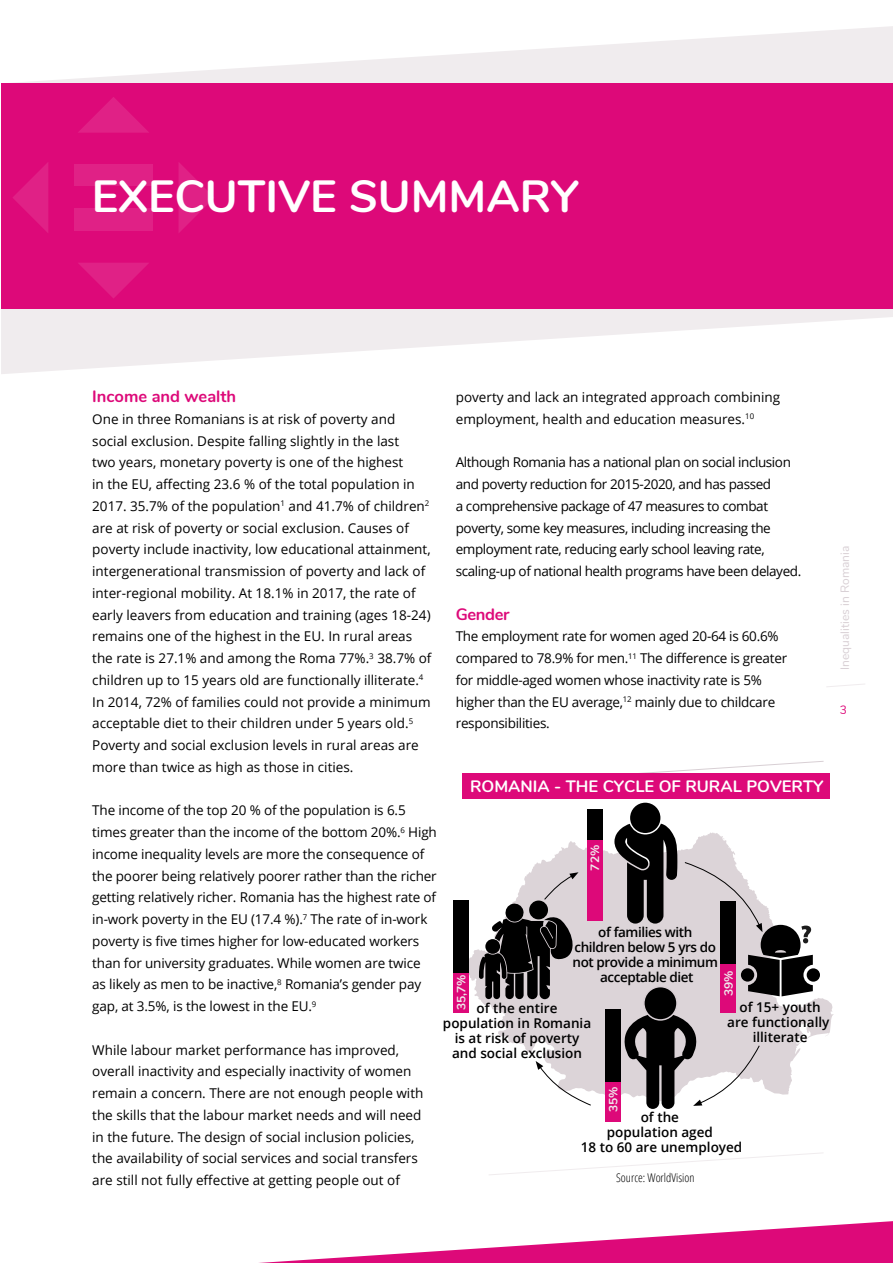
<style>
.page{position:relative;width:893px;height:1263px;background:#fff}
.page>*{position:absolute;margin:0;border:0;box-sizing:border-box;transform-origin:0 0}
.t1{font:700 45px "Nunito";color:#fff}
.t2{font:700 16.5px "Nunito";color:#fff}
.t3{font:700 16.5px "Nunito";color:#dd0979}
.Default{font:13.5px/21.8px "Open Sans";color:#000}
.Default-2{font:13.5px/21.8px "Open Sans";letter-spacing:-.03em;color:#000}
.Default-3{font:13.5px/21.8px "Open Sans";letter-spacing:-.02em;color:#000}
.t4{font:600 13.5px/15px "Open Sans";color:#000;text-align:center}
.t5{font:600 13.5px/15px "Open Sans";letter-spacing:-.03em;color:#000;text-align:center}
.t6{font:12px "Nunito";color:#d8cfd4}
.t7{font:300 condensed 12px "Open Sans";color:#000}
.t8{font:700 12px "Nunito";color:#f0ecee}
.t9{font:12px "Nunito";color:#dd0979}
</style>
<div class="page">
<svg style="left:827px;top:684px;width:38px;height:3px"></svg>
<svg style="left:259px;top:1221px;width:634px;height:42px"></svg>
<svg style="left:1px;top:26px;width:892px;height:348px;fill:#f0ecee"></svg>
<div style="left:1px;top:84px;width:892px;height:225px;background:#dd0979"></div>
<svg style="left:13px;top:162px;width:35px;height:71px"></svg>
<svg style="left:78px;top:97px;width:71px;height:36px"></svg>
<svg style="left:78px;top:163px;width:136px;height:135px"></svg>
<div style="left:74px;top:164px;width:78px;height:22px;background:#e02186"></div>
<div style="left:74px;top:209px;width:78px;height:22px;background:#e02186"></div>
<svg style="left:454px;top:832px;width:380px;height:263px"></svg>
<svg style="left:641px;top:761px;width:183px;height:12px"></svg>
<svg style="left:489px;top:1152px;width:334px;height:23px"></svg>
<div style="left:462px;top:773px;width:367px;height:25px;background:#dd0979"></div>
<div style="left:453px;top:900px;width:15px;height:112px;background:#000"></div>
<div style="left:605px;top:1009px;width:15px;height:112px;background:#000"></div>
<div style="left:587px;top:809px;width:15px;height:112px;background:#000"></div>
<div style="left:453px;top:973px;width:15px;height:39px;background:#dd0979"></div>
<div style="left:605px;top:1082px;width:15px;height:39px;background:#dd0979"></div>
<div style="left:587px;top:840px;width:15px;height:81px;background:#dd0979"></div>
<div style="left:630px;top:803px;width:30px;height:30px;background:#000;border-radius:50%"></div>
<div style="left:807px;top:968px;width:13px;height:14px;background:#000;border-radius:50%"></div>
<svg style="left:536px;top:1061px;width:55px;height:44px"></svg>
<svg style="left:614px;top:824px;width:199px;height:285px"></svg>
<svg style="left:479px;top:872px;width:99px;height:127px"></svg>
<div style="left:485px;top:939px;width:15px;height:15px;background:#000;border-radius:50%"></div>
<p class="t1" style="left:92px;top:163px;width:488px">EXECUTIVE SUMMARY</p>
<p class="t3" style="left:92px;top:384px;width:146px">Income and wealth</p>
<p class="Default" style="left:92px;top:408px;width:341px">One in three Romanians is at risk of poverty and social exclusion. Despite falling slightly in the last<br>two years, monetary poverty is one of the highest<br>in the EU, affecting 23.6 % of the total population in 2017. 35.7% of the population<sup>1</sup> and 41.7% of children<sup>2 </sup>are at risk of poverty or social exclusion. Causes of poverty include inactivity, low educational attainment, intergenerational transmission of poverty and lack of inter-regional mobility. At 18.1% in 2017, the rate of early leavers from education and training (ages 18-24) remains one of the highest in the EU. In rural areas the rate is 27.1% and among the Roma 77%.<sup>3</sup> 38.7% of children up to 15 years old are functionally illiterate.<sup>4<br></sup>In 2014, 72% of families could not provide a minimum acceptable diet to their children under 5 years old.<sup>5<br></sup>Poverty and social exclusion levels in rural areas are more than twice as high as those in cities.</p>
<p class="Default" style="left:92px;top:799px;width:346px">The income of the top 20 % of the population is 6.5 times greater than the income of the bottom 20%.<sup>6</sup> High income inequality levels are more the consequence of the poorer being relatively poorer rather than the richer getting relatively richer. Romania has the highest rate of in-work poverty in the EU (17.4 %).<sup>7</sup> The rate of in-work poverty is five times higher for low-educated workers than for university graduates. While women are twice as likely as men to be inactive,<sup>8</sup> Romania’s gender pay gap, at 3.5%, is the lowest in the EU.<sup>9</sup></p>
<p class="Default" style="left:92px;top:1038px;width:333px">While labour market performance has improved, overall inactivity and especially inactivity of women remain a concern. There are not enough people with the skills that the labour market needs and will need in the future. The design of social inclusion policies, the availability of social services and social transfers are still not fully effective at getting people out of</p>
<p class="Default" style="left:456px;top:386px;width:326px">poverty and lack an integrated approach combining employment, health and education measures.<sup>10</sup></p>
<p class="Default-2" style="left:456px;top:451px;width:347px">Although Romania has a national plan on social inclusion and poverty reduction for 2015-2020, and has passed<br>a comprehensive package of 47 measures to combat poverty, some key measures, including increasing the employment rate, reducing early school leaving rate, scaling-up of national health programs have been delayed.</p>
<p class="t3" style="left:456px;top:602px;width:55px">Gender</p>
<p class="Default-3" style="left:456px;top:625px;width:333px">The employment rate for women aged 20-64 is 60.6% compared to 78.9% for men.<sup>11</sup> The difference is greater for middle-aged women whose inactivity rate is 5% higher than the EU average,<sup>12</sup> mainly due to childcare responsibilities.</p>
<p class="t2" style="left:470px;top:774px;width:355px">ROMANIA - THE CYCLE OF RURAL POVERTY</p>
<p class="t8" style="left:586px;top:870px;width:27px;rotate:-90deg">72%</p>
<p class="t5" style="left:572px;top:924px;width:147px">of families with children below 5 yrs do not provide a minimum acceptable diet</p>
<p class="t8" style="left:720px;top:996px;width:27px;rotate:-90deg">39%</p>
<p class="t8" style="left:452px;top:1010px;width:37px;rotate:-90deg">35,7%</p>
<p class="t4" style="left:727px;top:999px;width:104px">of 15+ youth are functionally illiterate</p>
<p class="t4" style="left:443px;top:1000px;width:150px">of the entire population in Romania is at risk of poverty and social exclusion</p>
<p class="t8" style="left:604px;top:1112px;width:27px;rotate:-90deg">35%</p>
<p class="t4" style="left:581px;top:1110px;width:163px">of the<br>population aged<br>18 to 60 are unemployed</p>
<p class="t7" style="left:616px;top:1169px;width:80px">Source: WorldVision</p>
<p class="t6" style="left:836px;top:670px;width:126px;rotate:-90deg">Inequalities in Romania</p>
<p class="t9" style="left:840px;top:701px;width:9px">3</p>
</div>
